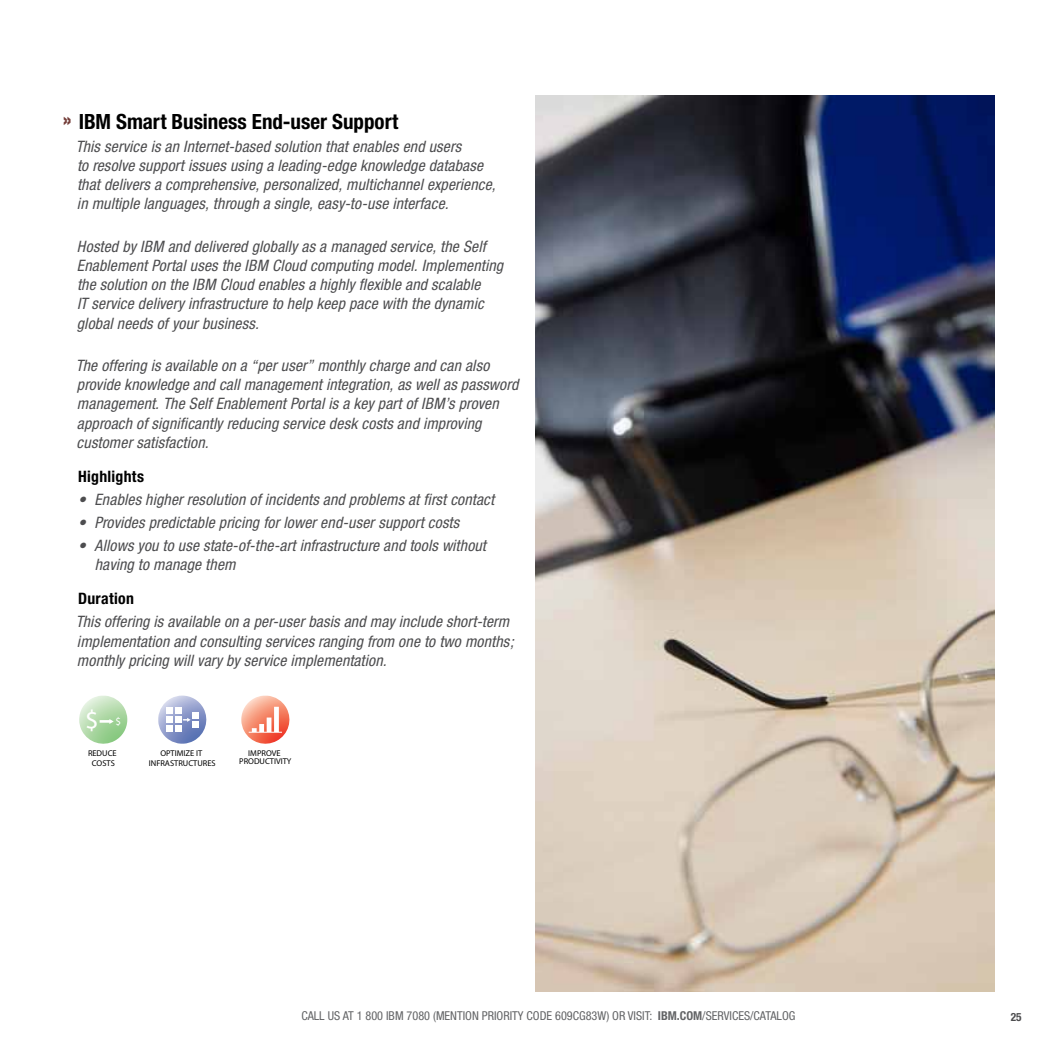
<style>
.page{position:relative;width:1040px;height:1040px;background:#fff}
.page>*{position:absolute;margin:0;border:0;box-sizing:border-box;transform-origin:0 0}
.t1{font:900 condensed 26.6px "Helvetica LT Std";color:#fff}
.t2{font:700 condensed 21px "Helvetica Neue";color:#000}
.t3{font:italic condensed 15.75px/19.2px "Helvetica Neue";letter-spacing:.01em;color:#4d4d4f}
.t4{font:700 condensed 15.75px "Helvetica Neue";letter-spacing:.015em;color:#000}
.t5{font:condensed 12.25px "Helvetica Neue";color:#636466}
.t6{font:700 condensed 11.38px "Helvetica Neue";color:#4d4d4f}
.t7{font:900 condensed 11.03px "Helvetica LT Std";color:#fff}
.t8{font:condensed 8.4px/10.5px "Helvetica";color:#000;text-align:center}
.s1{color:#743d39}
.s2{font-weight:700}
</style>
<div class="page">
<img style="left:536px;top:95px;width:458px;height:896px">
<svg style="left:79px;top:695px;width:48px;height:49px"></svg>
<svg style="left:158px;top:695px;width:49px;height:48px"></svg>
<svg style="left:241px;top:695px;width:49px;height:49px"></svg>
<hr style="left:267px;top:717px;width:4px;height:15px;background:#fff">
<div style="left:274px;top:706px;width:5px;height:26px;background:#fff"></div>
<hr style="left:249px;top:731px;width:33px;height:1px;background:#fff">
<h2 class="t2" style="left:63px;top:108px;width:337px"><span class="s1">»</span> IBM Smart Business End-user Support</h2>
<p class="t3" style="left:76px;top:136px;width:421px">This service is an Internet-based solution that enables end users<br>to resolve support issues using a leading-edge knowledge database that delivers a comprehensive, personalized, multichannel experience, in multiple languages, through a single, easy-to-use interface.</p>
<p class="t3" style="left:77px;top:236px;width:428px">Hosted by IBM and delivered globally as a managed service, the Self Enablement Portal uses the IBM Cloud computing model. Implementing the solution on the IBM Cloud enables a highly flexible and scalable<br>IT service delivery infrastructure to help keep pace with the dynamic global needs of your business.</p>
<p class="t3" style="left:76px;top:356px;width:444px">The offering is available on a “per user” monthly charge and can also provide knowledge and call management integration, as well as password management. The Self Enablement Portal is a key part of IBM’s proven approach of significantly reducing service desk costs and improving customer satisfaction.</p>
<p class="t4" style="left:78px;top:467px;width:67px">Highlights</p>
<p class="t3" style="left:78px;top:489px;width:417px">• Enables higher resolution of incidents and problems at first contact</p>
<p class="t3" style="left:78px;top:513px;width:383px">• Provides predictable pricing for lower end-user support costs</p>
<p class="t3" style="left:95px;top:536px;width:393px;text-indent:-17px">• Allows you to use state-of-the-art infrastructure and tools without having to manage them</p>
<p class="t4" style="left:78px;top:589px;width:57px">Duration</p>
<p class="t3" style="left:76px;top:612px;width:439px">This offering is available on a per-user basis and may include short-term implementation and consulting services ranging from one to two months; monthly pricing will vary by service implementation.</p>
<h1 class="t1" style="left:85px;top:703px;width:15px">$</h1>
<p class="t7" style="left:116px;top:715px;width:7px">$</p>
<p class="t8" style="left:88px;top:747px;width:30px">REDUCE<br>COSTS</p>
<p class="t8" style="left:149px;top:747px;width:68px">OPTIMIZE IT<br>INFRASTRUCTURES</p>
<p class="t8" style="left:239px;top:748px;width:54px;line-height:8.4px">IMPROVE<br>PRODUCTIVITY</p>
<p class="t5" style="left:301px;top:1008px;width:412px">CALL US AT 1 800 IBM 7080 (MENTION PRIORITY CODE 609CG83W) OR VISIT: <span class="s2">IBM.COM</span>/SERV</p>
<p class="t5" style="left:729px;top:1008px;width:38px">ICES/CATALO</p>
<p class="t5" style="left:788px;top:1008px;width:8px">G</p>
<p class="t6" style="left:1010px;top:1010px;width:12px">25</p>
</div>
